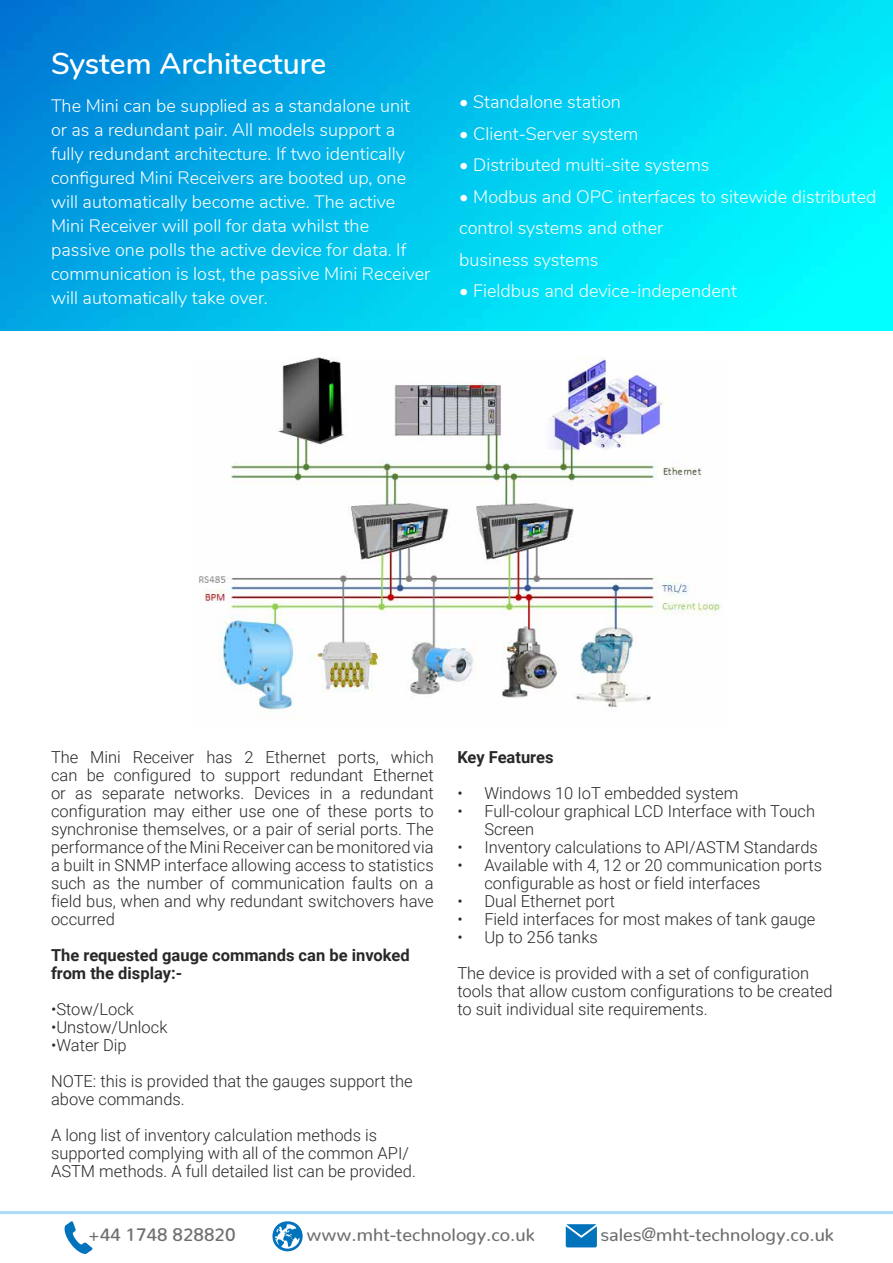
<style>
.page{position:relative;width:893px;height:1263px;background:#fff}
.page>*{position:absolute;margin:0;border:0;box-sizing:border-box;transform-origin:0 0}
.t1{font:600 30px "Nunito";color:#fff}
.t2{font:300 18px/24px "Nunito";color:#fff}
.t3{font:500 18px "Nunito";color:#706f6f}
.t4{font:300 16.5px/18px "Roboto";color:#282827}
.t5{font:700 16.5px/18px "Roboto";color:#282827}
</style>
<div class="page">
<hr style="left:0;top:1211px;width:893px;height:3px;background:#addaf6">
<svg style="left:272px;top:1221px;width:31px;height:31px"></svg>
<svg style="left:566px;top:1224px;width:31px;height:23px"></svg>
<svg style="left:65px;top:1221px;width:27px;height:33px"></svg>
<img style="left:0;top:0;width:893px;height:330px">
<img style="left:198px;top:357px;width:524px;height:361px">
<h1 class="t1" style="left:51px;top:41px;width:277px">System Architecture</h1>
<p class="t2" style="left:51px;top:93px;width:381px">The Mini can be supplied as a standalone unit or as a redundant pair. All models support a fully redundant architecture. If two identically configured Mini Receivers are booted up, one will automatically become active. The active Mini Receiver will poll for data whilst the passive one polls the active device for data. If communication is lost, the passive Mini Receiver will automatically take over.</p>
<p class="t2" style="left:459px;top:89px;width:163px">• Standalone station</p>
<p class="t2" style="left:459px;top:120px;width:181px">• Client-Server system</p>
<p class="t2" style="left:459px;top:152px;width:252px">• Distributed multi-site systems</p>
<p class="t2" style="left:459px;top:180px;width:419px;line-height:31.5px">• Modbus and OPC interfaces to sitewide distributed control systems and other<br>business systems</p>
<p class="t2" style="left:459px;top:278px;width:279px">• Fieldbus and device-independent</p>
<p class="t4" style="left:51px;top:748px;width:384px;text-align:justify">The Mini Receiver has 2 Ethernet ports, which can be configured to support redundant Ethernet or as separate networks. Devices in a redundant configuration may either use one of these ports to synchronise themselves, or a pair of serial ports. The performance of the Mini Receiver can be monitored via a built in SNMP interface allowing access to statistics such as the number of communication faults on a field bus, when and why redundant switchovers have occurred</p>
<p class="t5" style="left:51px;top:946px;width:360px">The requested gauge commands can be invoked from the display:-</p>
<p class="t4" style="left:51px;top:1000px;width:84px">•Stow/Lock</p>
<p class="t4" style="left:51px;top:1018px;width:118px">•Unstow/Unlock</p>
<p class="t4" style="left:51px;top:1027px;width:363px;line-height:36px">•Water Dip<br>NOTE: this is provided that the gauges support the</p>
<p class="t4" style="left:51px;top:1081px;width:328px;line-height:36px">above commands.<br>A long list of inventory calculation methods is</p>
<p class="t4" style="left:51px;top:1144px;width:366px">supported complying with all of the common API/<br>ASTM methods. A full detailed list can be provided.</p>
<p class="t5" style="left:457px;top:748px;width:98px">Key Features</p>
<p class="t4" style="left:457px;top:784px;width:283px">• Windows 10 IoT embedded system</p>
<p class="t4" style="left:484px;top:802px;width:332px;text-indent:-27px">• Full-colour graphical LCD Interface with Touch<br>Screen</p>
<p class="t4" style="left:457px;top:838px;width:362px">• Inventory calculations to API/ASTM Standards</p>
<p class="t4" style="left:484px;top:856px;width:339px;text-indent:-27px">• Available with 4, 12 or 20 communication ports configurable as host or field interfaces</p>
<p class="t4" style="left:457px;top:892px;width:159px">• Dual Ethernet port</p>
<p class="t4" style="left:457px;top:910px;width:360px">• Field interfaces for most makes of tank gauge</p>
<p class="t4" style="left:457px;top:919px;width:353px;line-height:36px">• Up to 256 tanks<br>The device is provided with a set of configuration</p>
<p class="t4" style="left:457px;top:982px;width:377px">tools that allow custom configurations to be created to suit individual site requirements.</p>
<p class="t3" style="left:88px;top:1219px;width:149px">+44 1748 828820</p>
<p class="t3" style="left:307px;top:1219px;width:229px">www.mht-technology.co.uk</p>
<p class="t3" style="left:601px;top:1219px;width:235px">sales@mht-technology.co.uk</p>
</div>
